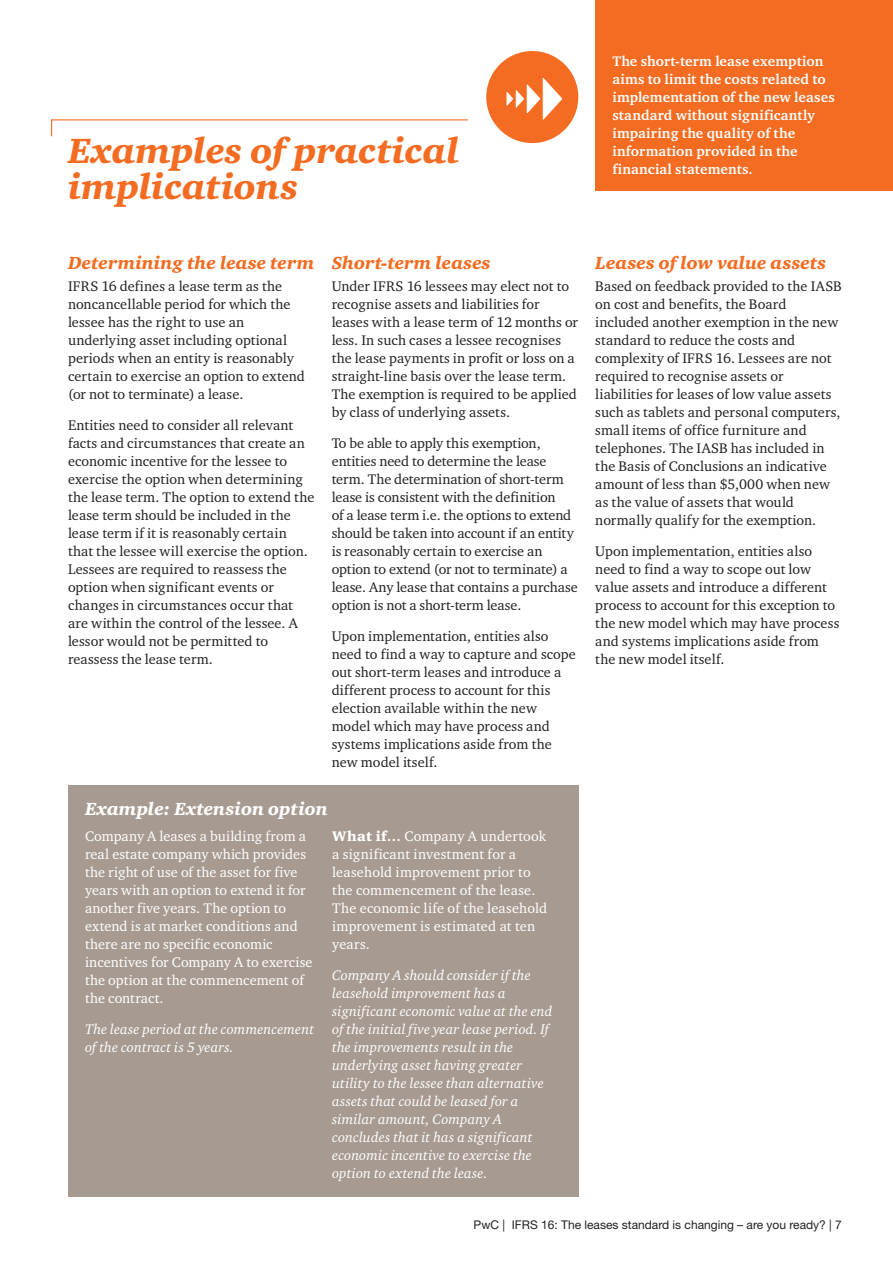
<style>
.page{position:relative;width:893px;height:1263px;background:#fff}
.page>*{position:absolute;margin:0;border:0;box-sizing:border-box;transform-origin:0 0}
.t1{font:italic 900 36px/36px "Charter ITC Std";color:#f36c21}
.t2{font:italic 900 18px "Charter ITC Std";letter-spacing:.005em;color:#f36c21}
.t3{font:italic 900 18px "Charter ITC Std";letter-spacing:.005em;color:#fff}
.t4{font:14.25px/18px "Charter ITC Std";letter-spacing:.005em;color:#231f20}
.t5{font:14.25px/18px "Charter ITC Std";letter-spacing:.005em;color:#fff}
.t6{font:italic 14.25px/18px "Charter ITC Std";letter-spacing:.01em;color:#fff}
.t7{font:700 14.25px/18px "Charter ITC Std";letter-spacing:.01em;color:#fff}
.t8{font:12px "Helvetica Neue LTW1 G";color:#231f20}
.s1{font-weight:900}
.s2{font-weight:700}
</style>
<div class="page">
<svg style="left:51px;top:119px;width:417px;height:18px"></svg>
<div style="left:595px;top:0;width:298px;height:191px;background:#f36c21"></div>
<div style="left:68px;top:784px;width:510px;height:412px;background:#a79b91"></div>
<div style="left:486px;top:51px;width:92px;height:92px;background:#f36c21;border-radius:50%"></div>
<svg style="left:507px;top:78px;width:55px;height:42px"></svg>
<h1 class="t1" style="left:68px;top:133px;width:392px">Examples of practical implications</h1>
<p class="t7" style="left:612px;top:52px;width:224px">The short-term lease exemption aims to limit the costs related to implementation of the new leases standard without significantly impairing the quality of the information provided in the financial statements.</p>
<p class="t2" style="left:68px;top:252px;width:248px">Determining the lease term</p>
<p class="t4" style="left:68px;top:277px;width:238px">IFRS 16 defines a lease term as the noncancellable period for which the lessee has the right to use an underlying asset including optional periods when an entity is reasonably certain to exercise an option to extend (or not to terminate) a lease.</p>
<p class="t4" style="left:68px;top:416px;width:248px">Entities need to consider all relevant facts and circumstances that create an economic incentive for the lessee to exercise the option when determining the lease term. The option to extend the lease term should be included in the lease term if it is reasonably certain that the lessee will exercise the option.<br>Lessees are required to reassess the option when significant events or changes in circumstances occur that are within the control of the lessee. A lessor would not be permitted to reassess the lease term.</p>
<p class="t2" style="left:332px;top:252px;width:161px">Short-term leases</p>
<p class="t4" style="left:332px;top:277px;width:248px">Under IFRS 16 lessees may elect not to recognise assets and liabilities for leases with a lease term of 12 months or less. In such cases a lessee recognises the lease payments in profit or loss on a straight-line basis over the lease term.<br>The exemption is required to be applied by class of underlying assets.</p>
<p class="t4" style="left:332px;top:434px;width:248px">To be able to apply this exemption, entities need to determine the lease term. The determination of short-term lease is consistent with the definition<br>of a lease term i.e. the options to extend should be taken into account if an entity is reasonably certain to exercise an option to extend (or not to terminate) a lease. Any lease that contains a purchase option is not a short-term lease.</p>
<p class="t4" style="left:332px;top:627px;width:246px">Upon implementation, entities also need to find a way to capture and scope out short-term leases and introduce a different process to account for this election available within the new model which may have process and systems implications aside from the new model itself.</p>
<p class="t3" style="left:85px;top:797px;width:244px">Example: Extension option</p>
<p class="t5" style="left:85px;top:827px;width:229px">Company A leases a building from a real estate company which provides the right of use of the asset for five years with an option to extend it for another five years. The option to extend is at market conditions and there are no specific economic incentives for Company A to exercise the option at the commencement of the contract.</p>
<p class="t6" style="left:85px;top:1020px;width:231px">The lease period at the commencement of the contract is 5 years.</p>
<p class="t5" style="left:332px;top:827px;width:217px"><span class="s1">What if</span><span class="s2">…</span> Company A undertook a significant investment for a leasehold improvement prior to the commencement of the lease.<br>The economic life of the leasehold improvement is estimated at ten years.</p>
<p class="t6" style="left:332px;top:966px;width:222px">Company A should consider if the leasehold improvement has a significant economic value at the end of the initial five year lease period. If the improvements result in the underlying asset having greater utility to the lessee than alternative assets that could be leased for a similar amount, Company A concludes that it has a significant economic incentive to exercise the option to extend the lease.</p>
<p class="t2" style="left:595px;top:252px;width:232px">Leases of low value assets</p>
<p class="t4" style="left:595px;top:277px;width:248px">Based on feedback provided to the IASB on cost and benefits, the Board included another exemption in the new standard to reduce the costs and complexity of IFRS 16. Lessees are not required to recognise assets or liabilities for leases of low value assets such as tablets and personal computers, small items of office furniture and telephones. The IASB has included in the Basis of Conclusions an indicative amount of less than $5,000 when new as the value of assets that would normally qualify for the exemption.</p>
<p class="t4" style="left:595px;top:542px;width:246px">Upon implementation, entities also need to find a way to scope out low value assets and introduce a different process to account for this exception to the new model which may have process and systems implications aside from the new model itself.</p>
<p class="t8" style="left:474px;top:1217px;width:370px">PwC | IFRS 16: The leases standard is changing – are you ready? | 7</p>
</div>
